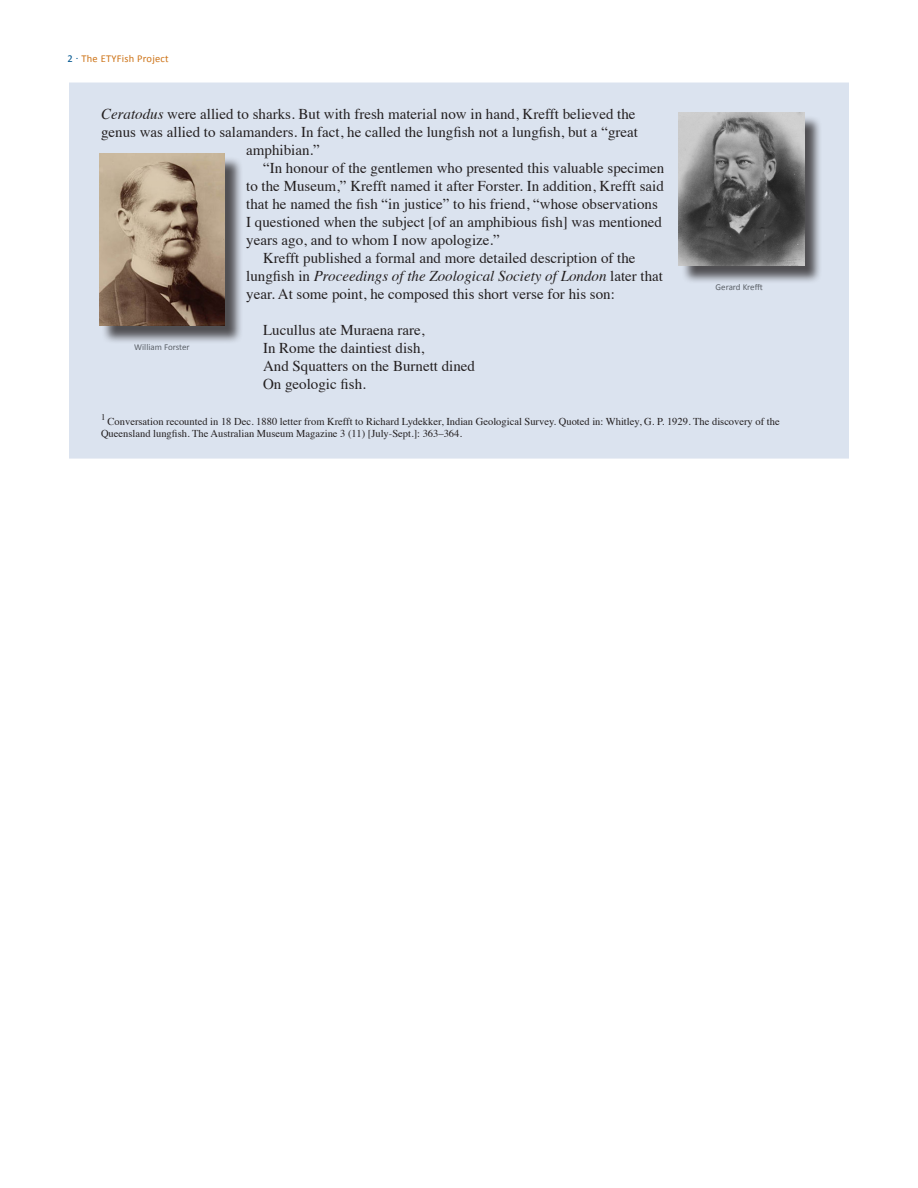
<style>
.page{position:relative;width:918px;height:1188px;background:#fff}
.page>*{position:absolute;margin:0;border:0;box-sizing:border-box;transform-origin:0 0}
.t1{font:15px/18px "Times";color:#231f20}
.t2{font:10.5px/12px "Times";color:#231f20}
.t3{font:10.5px "Calibri";letter-spacing:.02em;color:#cd7317}
.t4{font:9px "Calibri";color:#6c6d70}
.t5{font:8.7px "Times";color:#231f20}
.s1{color:#00558f}
.s2{font-style:italic}
</style>
<div class="page">
<div style="left:68px;top:82px;width:782px;height:377px;background:#dbe3ef"></div>
<div style="left:68px;top:81px;width:782px;height:379px;border:2px solid #fff"></div>
<div style="left:102px;top:156px;width:141px;height:188px;background:#231f20;opacity:.75"></div>
<img style="left:99px;top:154px;width:126px;height:172px">
<div style="left:681px;top:115px;width:142px;height:169px;background:#231f20;opacity:.75"></div>
<img style="left:679px;top:113px;width:125px;height:153px">
<p class="t3" style="left:68px;top:51px;width:103px"><span class="s1">2 ·</span> The ETYFish Project</p>
<p class="t1" style="left:101px;top:104px;width:536px"><span class="s2">Ceratodus</span> were allied to sharks. But with fresh material now in hand, Krefft believed the</p>
<p class="t1" style="left:101px;top:122px;width:538px">genus was allied to salamanders. In fact, he called the lungfish not a lungfish, but a “great</p>
<p class="t1" style="left:246px;top:140px;width:75px">amphibian.”</p>
<p class="t1" style="left:246px;top:158px;width:419px;text-indent:17px">“In honour of the gentlemen who presented this valuable specimen to the Museum,” Krefft named it after Forster. In addition, Krefft said that he named the fish “in justice” to his friend, “whose observations I questioned when the subject [of an amphibious fish] was mentioned years ago, and to whom I now apologize.”</p>
<p class="t1" style="left:246px;top:248px;width:418px;text-indent:17px">Krefft published a formal and more detailed description of the lungfish in <span class="s2">Proceedings of the Zoological Society of London</span> later that year. At some point, he composed this short verse for his son:</p>
<p class="t1" style="left:263px;top:320px;width:163px">Lucullus ate Muraena rare,</p>
<p class="t1" style="left:263px;top:338px;width:163px">In Rome the daintiest dish,</p>
<p class="t1" style="left:263px;top:356px;width:214px">And Squatters on the Burnett dined</p>
<p class="t1" style="left:263px;top:374px;width:104px">On geologic fish.</p>
<p class="t5" style="left:101px;top:409px;width:6px">1</p>
<p class="t2" style="left:101px;top:415px;width:680px;text-indent:7px">Conversation recounted in 18 Dec. 1880 letter from Krefft to Richard Lydekker, Indian Geological Survey. Quoted in: Whitley, G. P. 1929. The discovery of the<br>Queensland lungfish. The Australian Museum Magazine 3 (11) [July-Sept.]: 363–364.</p>
<p class="t4" style="left:716px;top:281px;width:49px">Gerard Krefft</p>
<p class="t4" style="left:134px;top:340px;width:57px">William Forster</p>
</div>
